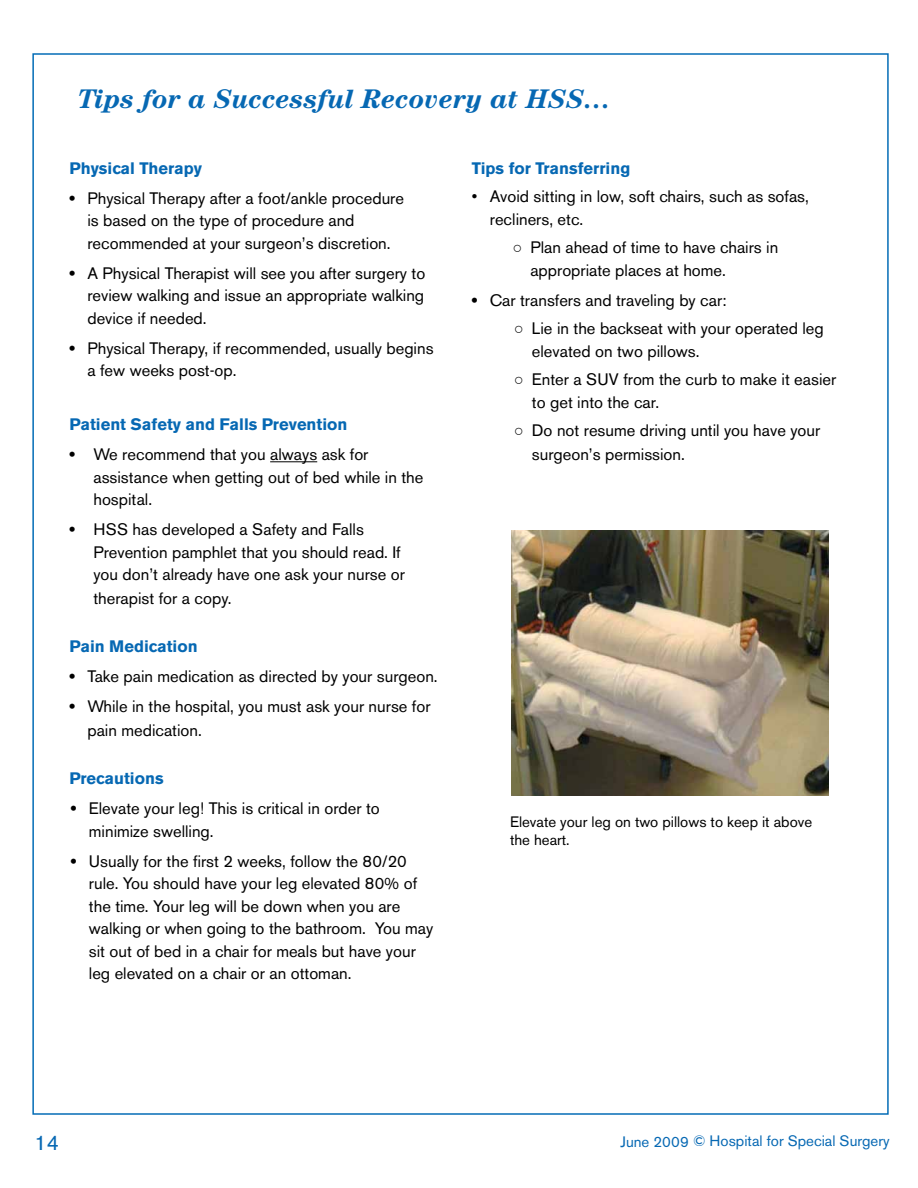
<style>
.page{position:relative;width:918px;height:1188px;background:#fff}
.page>*{position:absolute;margin:0;border:0;box-sizing:border-box;transform-origin:0 0}
.t1{font:italic 700 27px "Century";color:#0668b3}
.t2{font:21px "Akzidenz Grotesk BE";color:#0668b3}
.t3{font:16.5px/22.5px "Akzidenz Grotesk BE";color:#000}
.t4{font:700 16.5px "Akzidenz Grotesk BE";color:#0668b3}
.t5{font:15px/18px "Akzidenz Grotesk BE";color:#000}
.t6{font:15px "Akzidenz Grotesk BE";color:#0668b3}
.s1{font-weight:700}
.s2{font-family:"Arial"}
</style>
<div class="page">
<hr style="left:270px;top:461px;width:47px;height:1px;background:#000">
<img style="left:512px;top:530px;width:317px;height:265px">
<h1 class="t1" style="left:77px;top:83px;width:536px">Tips for a Successful Recovery at HSS…</h1>
<p class="t4" style="left:69px;top:158px;width:134px">Physical Therapy</p>
<p class="t3" style="left:87px;top:187px;width:318px;text-indent:-18px"><span class="s1">•</span> Physical Therapy after a foot/ankle procedure is based on the type of procedure and recommended at your surgeon’s discretion.</p>
<p class="t3" style="left:87px;top:262px;width:339px;text-align:justify;text-indent:-18px"><span class="s1">•</span> A Physical Therapist will see you after surgery to review walking and issue an appropriate walking device if needed.</p>
<p class="t3" style="left:87px;top:337px;width:348px;text-indent:-18px"><span class="s1">•</span> Physical Therapy, if recommended, usually begins a few weeks post-op.</p>
<p class="t4" style="left:69px;top:415px;width:280px">Patient Safety and Falls Prevention</p>
<p class="t3" style="left:93px;top:443px;width:332px;text-indent:-24px"><span class="s1">•</span> We recommend that you always ask for assistance when getting out of bed while in the hospital.</p>
<p class="t3" style="left:93px;top:518px;width:313px;text-indent:-24px"><span class="s1">•</span> HSS has developed a Safety and Falls<br>Prevention pamphlet that you should read. If you don’t already have one ask your nurse or</p>
<p class="t3" style="left:93px;top:587px;width:140px">therapist for a copy.</p>
<p class="t4" style="left:69px;top:637px;width:130px">Pain Medication</p>
<p class="t3" style="left:69px;top:665px;width:370px"><span class="s1">•</span> Take pain medication as directed by your surgeon.</p>
<p class="t3" style="left:87px;top:694px;width:345px;line-height:24px;text-indent:-18px"><span class="s1">•</span> While in the hospital, you must ask your nurse for pain medication.</p>
<p class="t4" style="left:69px;top:769px;width:96px">Precautions</p>
<p class="t3" style="left:89px;top:797px;width:292px;text-indent:-18px"><span class="s1">•</span> Elevate your leg! This is critical in order to minimize swelling.</p>
<p class="t3" style="left:89px;top:850px;width:346px;text-indent:-18px"><span class="s1">•</span> Usually for the first 2 weeks, follow the 80/20 rule. You should have your leg elevated 80% of the time. Your leg will be down when you are walking or when going to the bathroom. You may sit out of bed in a chair for meals but have your leg elevated on a chair or an ottoman.</p>
<p class="t4" style="left:472px;top:158px;width:160px">Tips for Transferring</p>
<p class="t3" style="left:490px;top:185px;width:321px;text-indent:-18px">• Avoid sitting in low, soft chairs, such as sofas, recliners, etc.</p>
<p class="t3" style="left:530px;top:236px;width:249px;text-indent:-18px"><span class="s2">○</span> Plan ahead of time to have chairs in appropriate places at home.</p>
<p class="t3" style="left:472px;top:289px;width:256px"><span class="s1">•</span> Car transfers and traveling by car:</p>
<p class="t3" style="left:532px;top:317px;width:293px;text-indent:-18px"><span class="s2">○</span> Lie in the backseat with your operated leg elevated on two pillows.</p>
<p class="t3" style="left:532px;top:368px;width:306px;text-indent:-18px"><span class="s2">○</span> Enter a SUV from the curb to make it easier to get into the car.</p>
<p class="t3" style="left:532px;top:419px;width:290px;line-height:24px;text-indent:-18px"><span class="s2">○</span> Do not resume driving until you have your surgeon’s permission.</p>
<p class="t5" style="left:510px;top:813px;width:304px">Elevate your leg on two pillows to keep it above the heart.</p>
<p class="t2" style="left:34px;top:1130px;width:26px">14</p>
<p class="t6" style="left:620px;top:1132px;width:271px">June 2009 © Hospital for Special Surgery</p>
</div>
